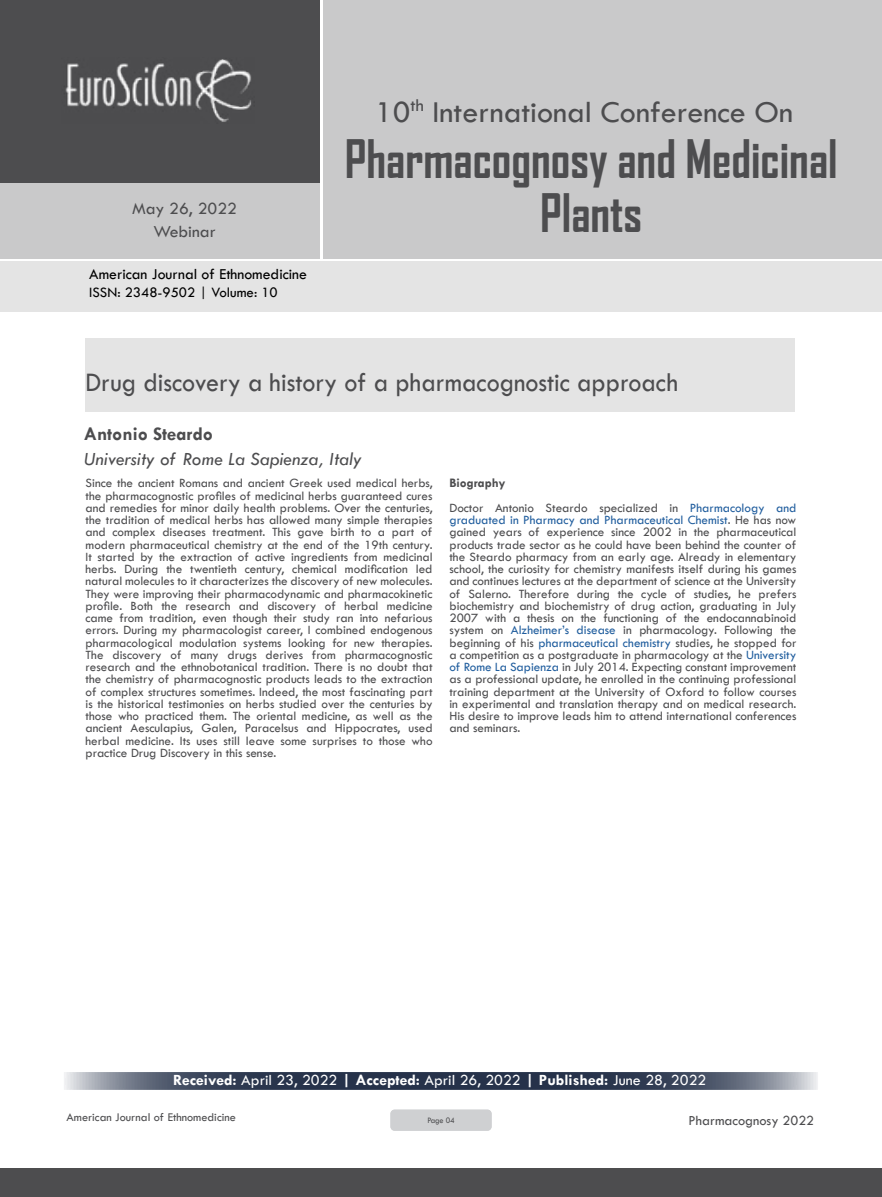
<style>
.page{position:relative;width:882px;height:1197px;background:#fff}
.page>*{position:absolute;margin:0;border:0;box-sizing:border-box;transform-origin:0 0}
.t1{font:700 50.75px/54.2px "Agency FB";color:#4d4d4f;text-align:center;scale:.95 1}
.t2{font:31.5px "Tw Cen";color:#4d4d4f}
.t3{font:27.65px "Tw Cen";color:#4d4d4f;scale:.94 1}
.t4{font:italic 19.25px "Tw Cen";color:#4d4d4f}
.t5{font:700 19.25px "Tw Cen";color:#4d4d4f}
.t6{font:17.5px/23.6px "Tw Cen";color:#4d4d4f;text-align:center}
.t7{font:15.75px "Tw Cen";color:#fff}
.t8{font:15.75px "Tw Cen";color:#000}
.t9{font:14.88px "Tw Cen";color:#000}
.t10{font:14.35px "Tw Cen";color:#4d4d4f}
.t11{font:13.12px/12.2px "Tw Cen";color:#4d4d4f;text-align:justify}
.t12{font:12.25px "Tw Cen";color:#4d4d4f}
.t13{font:8.58px "Tw Cen";letter-spacing:-.02em;color:#4d4d4f;scale:.95 1}
.s1{font-weight:700}
.s2{color:#215e9e}
</style>
<div class="page">
<div style="left:0;top:0;width:319px;height:183px;background:#4d4d4f"></div>
<div style="left:0;top:183px;width:319px;height:76px;background:#c9c9ca"></div>
<div style="left:323px;top:0;width:559px;height:259px;background:#c9c9ca"></div>
<img style="left:65px;top:59px;width:187px;height:63px">
<div style="left:0;top:1168px;width:882px;height:29px;background:#4d4d4f"></div>
<div style="left:1px;top:261px;width:881px;height:51px;background:#e4e4e4"></div>
<div style="left:85px;top:338px;width:710px;height:73px;background:#e4e4e4"></div>
<div style="left:390px;top:1110px;width:102px;height:21px;background:#cfd0d2;border-radius:4px"></div>
<svg style="left:64px;top:1072px;width:754px;height:18px;background:#495367"></svg>
<h3 class="t6" style="left:132px;top:196px;width:106px">May 26, 2022<br>Webinar</h3>
<p class="t8" style="left:89px;top:264px;width:219px">American Journal of Ethnomedicine</p>
<p class="t9" style="left:89px;top:283px;width:190px">ISSN: 2348-9502 | Volume: 10</p>
<h2 class="t2" style="left:375px;top:93px;width:420px">10<sup>th</sup> International Conference On</h2>
<h1 class="t1" style="left:345px;top:131px;width:520px">Pharmacognosy and Medicinal<br>Plants</h1>
<h3 class="t3" style="left:86px;top:365px;width:632px">Drug discovery a history of a pharmacognostic approach</h3>
<h3 class="t5" style="left:84px;top:423px;width:131px">Antonio Steardo</h3>
<h3 class="t4" style="left:84px;top:447px;width:279px">University of Rome La Sapienza, Italy</h3>
<p class="t11" style="left:86px;top:477px;width:349px">Since the ancient Romans and ancient Greek used medical herbs, the pharmacognostic profiles of medicinal herbs guaranteed cures and remedies for minor daily health problems. Over the centuries, the tradition of medical herbs has allowed many simple therapies and complex diseases treatment. This gave birth to a part of modern pharmaceutical chemistry at the end of the 19th century.<br>It started by the extraction of active ingredients from medicinal herbs. During the twentieth century, chemical modification led natural molecules to it characterizes the discovery of new molecules.<br>They were improving their pharmacodynamic and pharmacokinetic profile. Both the research and discovery of herbal medicine came from tradition, even though their study ran into nefarious errors. During my pharmacologist career, I combined endogenous pharmacological modulation systems looking for new therapies.<br>The discovery of many drugs derives from pharmacognostic research and the ethnobotanical tradition. There is no doubt that the chemistry of pharmacognostic products leads to the extraction of complex structures sometimes. Indeed, the most fascinating part is the historical testimonies on herbs studied over the centuries by those who practiced them. The oriental medicine, as well as the ancient Aesculapius, Galen, Paracelsus and Hippocrates, used herbal medicine. Its uses still leave some surprises to those who practice Drug Discovery in this sense.</p>
<p class="t11" style="left:449px;top:471px;width:349px;line-height:24.7px"><span class="s1">Biography<br></span>Doctor Antonio Steardo specialized in <span class="s2">Pharmacology and</span></p>
<p class="t11" style="left:449px;top:514px;width:349px"><span class="s2">graduated in Pharmacy and Pharmaceutical Chemist</span>. He has now gained years of experience since 2002 in the pharmaceutical products trade sector as he could have been behind the counter of the Steardo pharmacy from an early age. Already in elementary school, the curiosity for chemistry manifests itself during his games and continues lectures at the department of science at the University of Salerno. Therefore during the cycle of studies, he prefers biochemistry and biochemistry of drug action, graduating in July 2007 with a thesis on the functioning of the endocannabinoid system on <span class="s2">Alzheimer’s disease</span> in pharmacology. Following the beginning of his <span class="s2">pharmaceutical chemistry</span> studies, he stopped for a competition as a postgraduate in pharmacology at the <span class="s2">University of Rome La Sapienza</span> in July 2014. Expecting constant improvement as a professional update, he enrolled in the continuing professional training department at the University of Oxford to follow courses in experimental and translation therapy and on medical research.<br>His desire to improve leads him to attend international conferences and seminars.</p>
<p class="t7" style="left:173px;top:1071px;width:535px"><span class="s1">Received:</span> April 23, 2022 <span class="s1">| Accepted:</span> April 26, 2022 <span class="s1">| Published:</span> June 28, 2022</p>
<p class="t12" style="left:66px;top:1110px;width:171px">American Journal of Ethnomedicine</p>
<p class="t13" style="left:427px;top:1115px;width:30px">Page 04</p>
<p class="t10" style="left:689px;top:1111px;width:127px">Pharmacognosy 2022</p>
</div>
